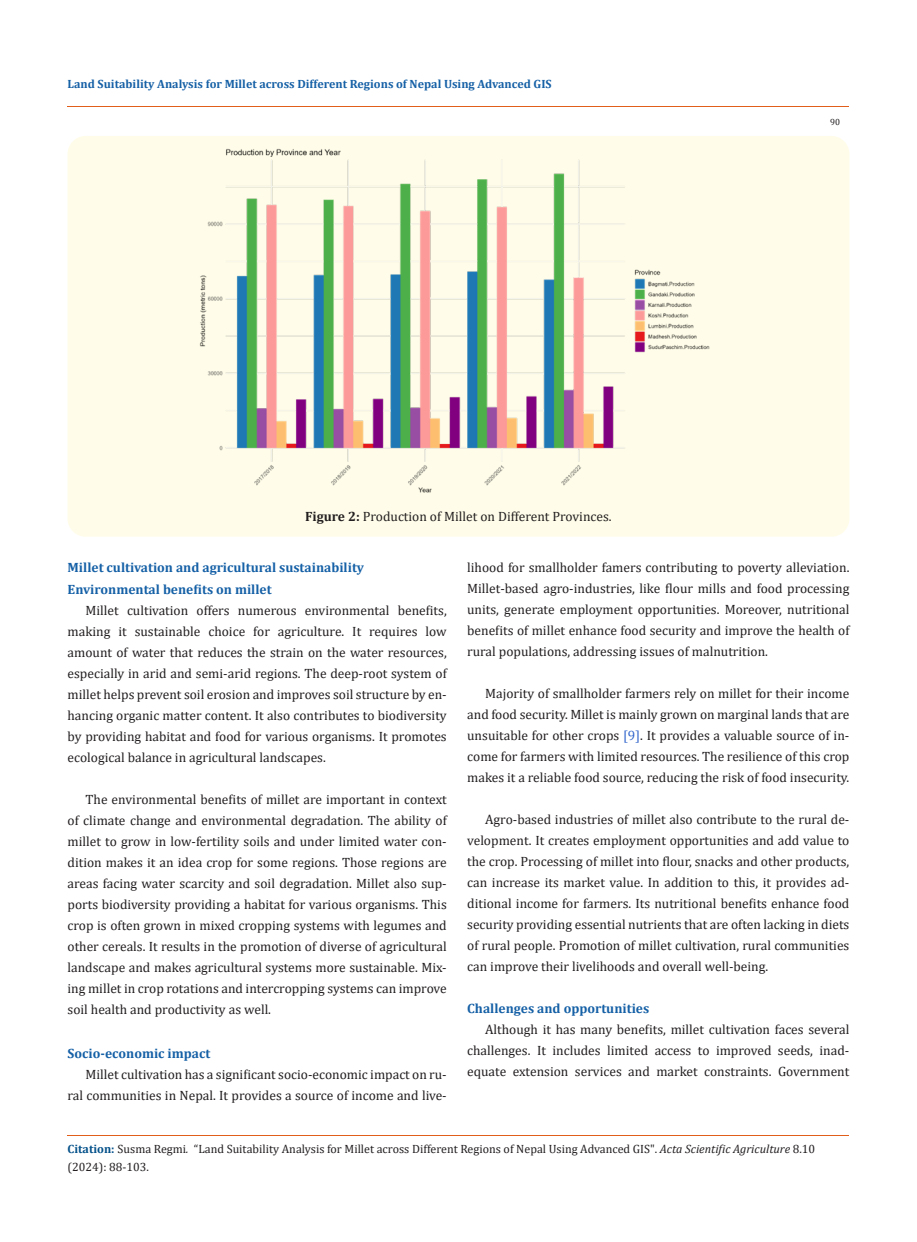
<style>
.page{position:relative;width:917px;height:1242px;background:#fff}
.page>*{position:absolute;margin:0;border:0;box-sizing:border-box;transform-origin:0 0}
.t1{font:13.5px/21px "Cambria";color:#231f20;text-align:justify}
.Heading_2{font:700 13.5px "Cambria";color:#1560a6}
.t2{font:12px/18px "Cambria";color:#231f20}
.t3{font:700 12px "Cambria";color:#1560a6}
.t4{font:9px "Cambria";color:#231f20}
.s1{font-weight:700}
.s2{color:#36c}
.s3{font-weight:700;color:#035089}
.s4{font-style:italic}
</style>
<div class="page">
<hr style="left:67px;top:107px;width:782px;height:1px;background:#e05d1a">
<div style="left:68px;top:136px;width:781px;height:401px;background:#fffde9;border-radius:18px"></div>
<img style="left:199px;top:148px;width:511px;height:345px">
<hr style="left:67px;top:1135px;width:782px;height:1px;background:#e05d1a">
<p class="t3" style="left:67px;top:76px;width:485px">Land Suitability Analysis for Millet across Different Regions of Nepal Using Advanced GIS</p>
<p class="t4" style="left:830px;top:117px;width:11px">90</p>
<p class="t1" style="left:305px;top:506px;width:308px"><span class="s1">Figure 2:</span> Production of Millet on Different Provinces.</p>
<p class="Heading_2" style="left:68px;top:557px;width:298px">Millet cultivation and agricultural sustainability</p>
<p class="Heading_2" style="left:68px;top:580px;width:206px">Environmental benefits on millet</p>
<p class="t1" style="left:68px;top:600px;width:381px;text-indent:18px">Millet cultivation offers numerous environmental benefits, making it sustainable choice for agriculture. It requires low amount of water that reduces the strain on the water resources, especially in arid and semi-arid regions. The deep-root system of millet helps prevent soil erosion and improves soil structure by en&shy;hancing organic matter content. It also contributes to biodiversity by providing habitat and food for various organisms. It promotes ecological balance in agricultural landscapes.</p>
<p class="t1" style="left:68px;top:789px;width:381px;text-indent:18px">The environmental benefits of millet are important in context of climate change and environmental degradation. The ability of millet to grow in low-fertility soils and under limited water con&shy;dition makes it an idea crop for some regions. Those regions are areas facing water scarcity and soil degradation. Millet also sup&shy;ports biodiversity providing a habitat for various organisms. This crop is often grown in mixed cropping systems with legumes and other cereals. It results in the promotion of diverse of agricultural landscape and makes agricultural systems more sustainable. Mix&shy;ing millet in crop rotations and intercropping systems can improve soil health and productivity as well.</p>
<p class="Heading_2" style="left:68px;top:1043px;width:144px">Socio-economic impact</p>
<p class="t1" style="left:68px;top:1063px;width:381px;text-align:right">Millet cultivation has a significant socio-economic impact on ru&shy;ral communities in Nepal. It provides a source of income and live-</p>
<p class="t1" style="left:467px;top:556px;width:384px">lihood for smallholder famers contributing to poverty alleviation.<br>Millet-based agro-industries, like flour mills and food processing units, generate employment opportunities. Moreover, nutritional benefits of millet enhance food security and improve the health of rural populations, addressing issues of malnutrition.</p>
<p class="t1" style="left:467px;top:682px;width:384px;text-indent:18px">Majority of smallholder farmers rely on millet for their income and food security. Millet is mainly grown on marginal lands that are unsuitable for other crops <span class="s2">[9]</span>. It provides a valuable source of in&shy;come for farmers with limited resources. The resilience of this crop makes it a reliable food source, reducing the risk of food insecurity.</p>
<p class="t1" style="left:467px;top:808px;width:384px;text-indent:18px">Agro-based industries of millet also contribute to the rural de&shy;velopment. It creates employment opportunities and add value to the crop. Processing of millet into flour, snacks and other products, can increase its market value. In addition to this, it provides ad&shy;ditional income for farmers. Its nutritional benefits enhance food security providing essential nutrients that are often lacking in diets of rural people. Promotion of millet cultivation, rural communities can improve their livelihoods and overall well-being.</p>
<p class="Heading_2" style="left:467px;top:998px;width:184px">Challenges and opportunities</p>
<p class="t1" style="left:467px;top:1018px;width:384px;text-indent:18px">Although it has many benefits, millet cultivation faces several challenges. It includes limited access to improved seeds, inad&shy;equate extension services and market constraints. Government</p>
<p class="t2" style="left:68px;top:1139px;width:749px"><span class="s3">Citation:</span> Susma Regmi<span class="s4">.</span> “Land Suitability Analysis for Millet across Different Regions of Nepal Using Advanced GIS". <span class="s4">Acta Scientific Agriculture</span> 8.10 (2024): 88-103.</p>
</div>
